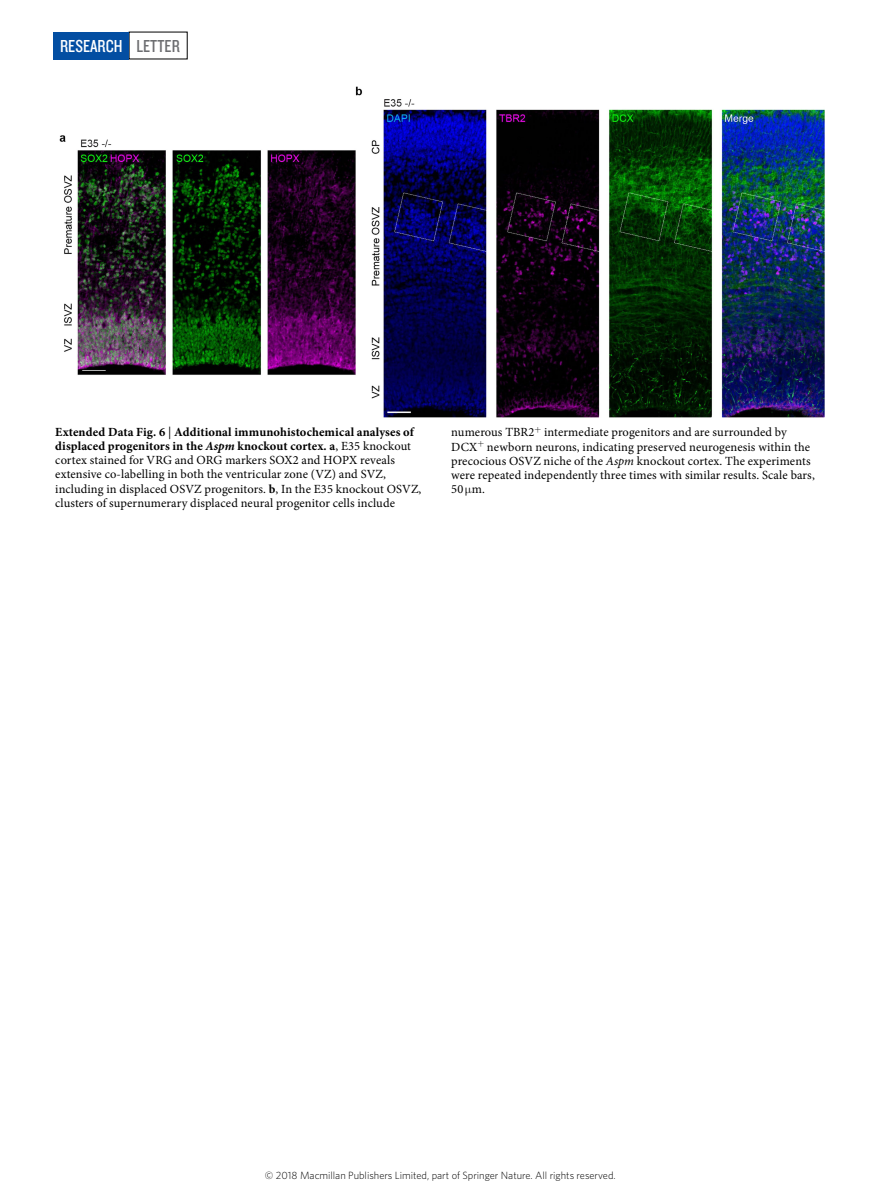
<style>
.page{position:relative;width:893px;height:1187px;background:#fff}
.page>*{position:absolute;margin:0;border:0;box-sizing:border-box;transform-origin:0 0}
.t1{font:18px "Knockout 29 Junior Ltweight";color:#fff}
.t2{font:12.45px/14.2px "Minion Pro";letter-spacing:.01em;color:#000}
.t3{font:300 10.5px "Whitney";color:#000}
.s1{color:#6d6e71}
.s2{font-weight:700}
.s3{font-weight:700;font-style:italic}
.s4{font-style:italic}
</style>
<div class="page">
<div style="left:53px;top:32px;width:76px;height:27px;background:#034ea2"></div>
<img style="left:60px;top:86px;width:765px;height:332px">
<h1 class="t1" style="left:60px;top:34px;width:121px">RESEARCH <span class="s1">LETTER</span></h1>
<p class="t2" style="left:55px;top:424px;width:368px"><span class="s2">Extended Data Fig. 6</span> | <span class="s2">Additional immunohistochemical analyses of displaced progenitors in the</span> <span class="s3">Aspm</span> <span class="s2">knockout cortex. a</span>, E35 knockout cortex stained for VRG and ORG markers SOX2 and HOPX reveals extensive co-labelling in both the ventricular zone (VZ) and SVZ, including in displaced OSVZ progenitors. <span class="s2">b</span>, In the E35 knockout OSVZ, clusters of supernumerary displaced neural progenitor cells include</p>
<p class="t2" style="left:451px;top:425px;width:365px">numerous TBR2 intermediate progenitors and are surrounded by DCX newborn neurons, indicating preserved neurogenesis within the precocious OSVZ niche of the <span class="s4">Aspm</span> knockout cortex. The experiments were repeated independently three times with similar results. Scale bars, 50 m.</p>
<p class="t3" style="left:265px;top:1168px;width:352px">© 2018 Macmillan Publishers Limited, part of Springer Nature. All rights reserved.</p>
</div>
